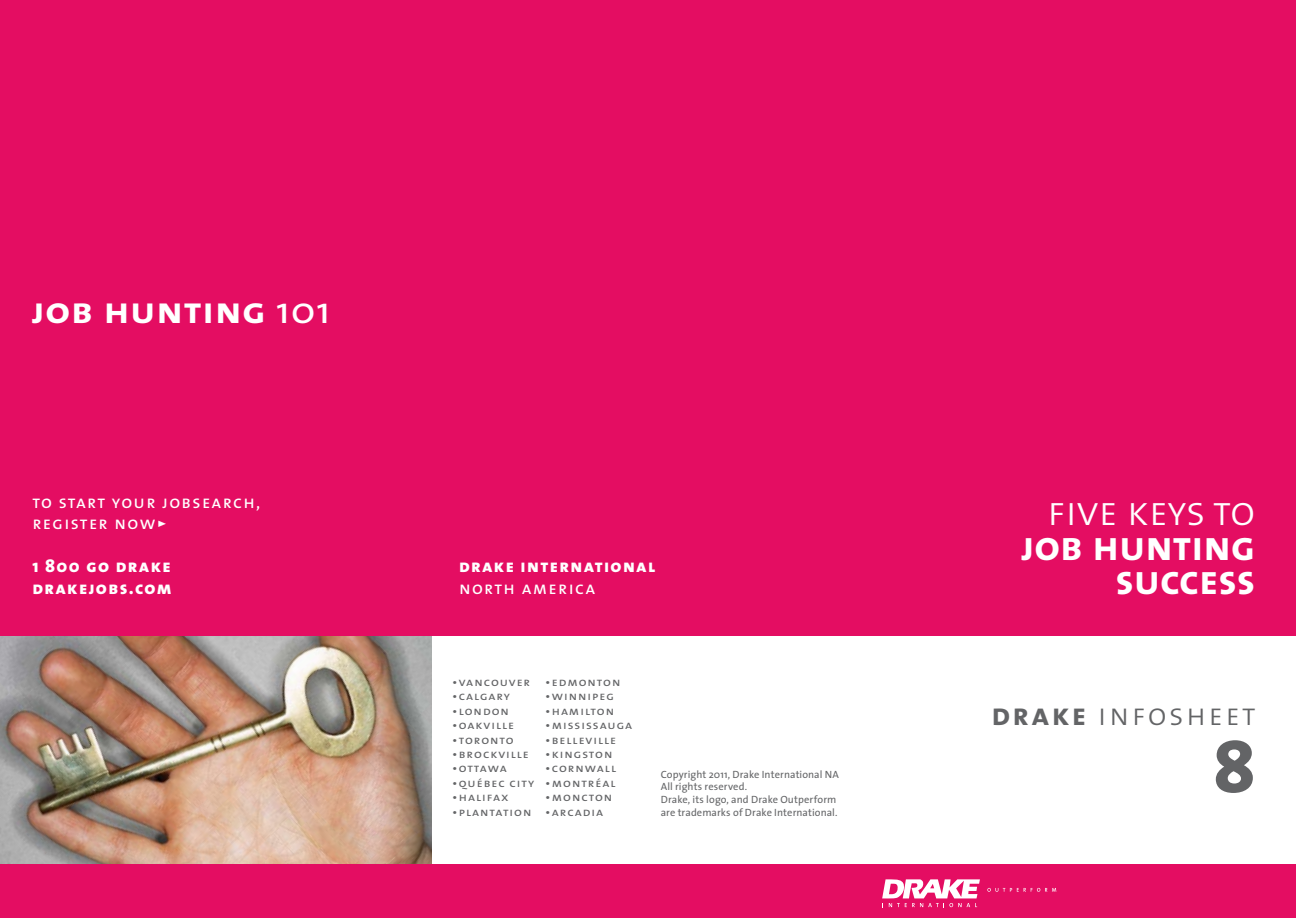
<style>
.page{position:relative;width:1296px;height:918px;background:#fff}
.page>*{position:absolute;margin:0;border:0;box-sizing:border-box;transform-origin:0 0}
.t1{font:75px "The Sans Extra Bold Caps";color:#636466}
.t2{font:42px/34.5px "The Sans Bold Caps";color:#fff;text-align:right}
.t3{font:42px "The Sans Light Caps";letter-spacing:-.01em;color:#fff}
.t4{font:37.5px "The Sans Bold Caps";letter-spacing:.02em;color:#fff;scale:1.08 1}
.t5{font:31.5px "The Sans Light Caps";letter-spacing:.075em;color:#636466}
.t6{font:18px/21.6px "The Sans Caps";letter-spacing:.075em;color:#fff}
.t7{font:18px/21.6px "The Sans Extra Bold Caps";letter-spacing:.075em;color:#fff}
.t8{font:12px "The Sans Caps";letter-spacing:.075em;color:#636466;scale:1.08 1}
.t9{font:10.5px/12.6px "The Sans";letter-spacing:.01em;color:#636466}
.s1{font-family:"The Sans"}
.s2{font-family:"The Sans";font-weight:800}
.s3{font-family:"The Sans Bold Caps"}
</style>
<div class="page">
<img style="left:0;top:636px;width:432px;height:228px">
<div style="left:0;top:0;width:1296px;height:636px;background:#e40d62"></div>
<div style="left:0;top:864px;width:1296px;height:54px;background:#e40d62"></div>
<svg style="left:987px;top:888px;width:69px;height:4px"></svg>
<svg style="left:882px;top:879px;width:98px;height:28px"></svg>
<h3 class="t4" style="left:32px;top:279px;width:278px">job hunting <span class="s1">101</span></h3>
<h3 class="t6" style="left:32px;top:490px;width:229px">to start your jobsearch, register now&gt;</h3>
<h3 class="t7" style="left:32px;top:555px;width:141px"><span class="s2">1 800</span> go drake drakejobs.com</h3>
<h3 class="t7" style="left:459px;top:555px;width:198px">drake international</h3>
<h3 class="t6" style="left:459px;top:577px;width:138px">north america</h3>
<p class="t8" style="left:452px;top:672px;width:157px">•vancouver •edmonton</p>
<p class="t8" style="left:452px;top:686px;width:55px">•calgary</p>
<p class="t8" style="left:545px;top:686px;width:65px">•winnipeg</p>
<p class="t8" style="left:452px;top:701px;width:54px">•london</p>
<p class="t8" style="left:545px;top:701px;width:65px">•hamilton</p>
<p class="t8" style="left:452px;top:715px;width:59px">•oakville</p>
<p class="t8" style="left:545px;top:715px;width:82px">•mississauga</p>
<p class="t8" style="left:452px;top:730px;width:58px">•toronto</p>
<p class="t8" style="left:545px;top:730px;width:67px">•belleville</p>
<p class="t8" style="left:452px;top:744px;width:72px">•brockville</p>
<p class="t8" style="left:545px;top:744px;width:64px">•kingston</p>
<p class="t8" style="left:452px;top:758px;width:52px">•ottawa</p>
<p class="t8" style="left:545px;top:758px;width:67px">•cornwall</p>
<p class="t8" style="left:452px;top:773px;width:153px">•québec city •montréal</p>
<p class="t8" style="left:452px;top:787px;width:54px">•halifax</p>
<p class="t8" style="left:545px;top:787px;width:64px">•moncton</p>
<p class="t8" style="left:452px;top:802px;width:141px">•plantation •arcadia</p>
<p class="t9" style="left:661px;top:768px;width:180px">Copyright 2011, Drake International NA All rights reserved.<br>Drake, its logo, and Drake Outperform are trademarks of Drake International.</p>
<h2 class="t3" style="left:1047px;top:476px;width:210px">five keys to</h2>
<h2 class="t2" style="left:1021px;top:527px;width:236px">job hunting success</h2>
<h3 class="t5" style="left:991px;top:688px;width:266px"><span class="s3">drake</span> infosheet</h3>
<h1 class="t1" style="left:1214px;top:704px;width:43px">8</h1>
</div>
